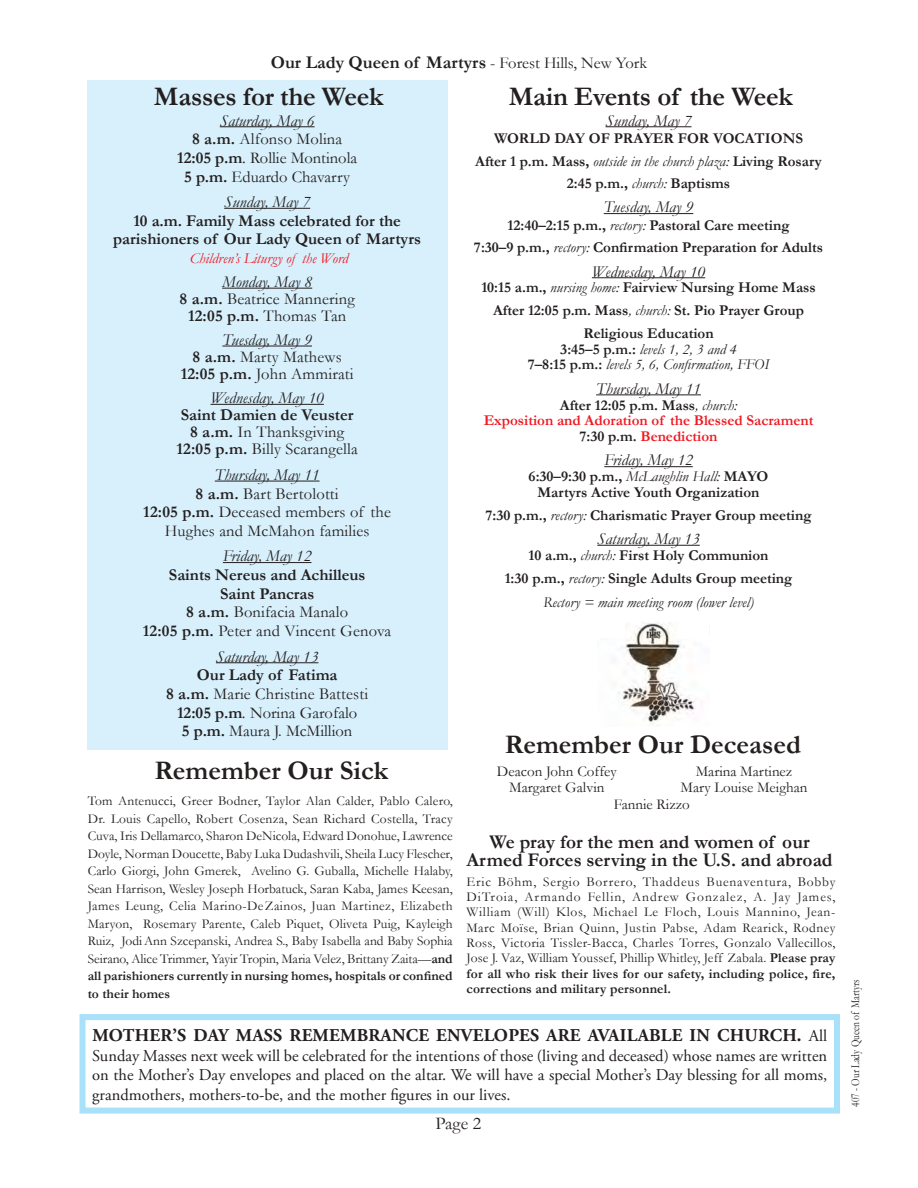
<style>
.page{position:relative;width:918px;height:1188px;background:#fff}
.page>*{position:absolute;margin:0;border:0;box-sizing:border-box;transform-origin:0 0}
.t1{font:700 27px "Garamond";color:#241f1f}
.t2{font:700 19.5px/18px "Garamond";color:#241f1f;text-align:center}
.t3{font:700 18px "Adobe Garamond Pro";letter-spacing:.015em;color:#241f1f}
.t4{font:700 18px "Garamond";color:#241f1f}
.t5{font:18px "Garamond";color:#241f1f}
.t6{font:16.5px/18.8px "Garamond";letter-spacing:.01em;color:#241f1f;text-align:center}
.t7{font:16.5px/19.5px "Adobe Garamond Pro";color:#241f1f;text-align:justify}
.t8{font:700 16.5px/18.8px "Garamond";color:#241f1f;text-align:center}
.t9{font:italic 16.5px "Garamond";color:#241f1f}
.t10{font:700 15px/22.6px "Garamond";color:#241f1f;text-align:center}
.t11{font:italic 15px/15.9px "Garamond";color:#241f1f;text-align:center}
.t12{font:700 15px/15.9px "Garamond";color:#ef1923;text-align:center}
.t13{font:15px/16.5px "Garamond";color:#241f1f;text-align:center}
.t14{font:italic 15px "Garamond";color:#ef1923}
.t15{font:13.5px/17.5px "Garamond";color:#241f1f;text-align:justify}
.t16{font:12px "Garamond";color:#241f1f;scale:.8 1}
.s1{font-weight:400;font-size:16.5px}
.s2{font-style:italic}
.s3{font-weight:700}
.s4{font-weight:400;font-style:italic}
.s5{font-style:inherit}
.s6{font-weight:400}
.s7{font-weight:700;font-style:normal}
.s8{color:#241f1f}
.s9{font-weight:400;font-style:italic;color:#241f1f}
</style>
<div class="page">
<div style="left:87px;top:80px;width:361px;height:670px;background:#d7f0fc"></div>
<hr style="left:220px;top:126px;width:95px;height:1px;background:#241f1f">
<hr style="left:224px;top:208px;width:86px;height:1px;background:#241f1f">
<hr style="left:222px;top:288px;width:90px;height:1px;background:#241f1f">
<hr style="left:222px;top:346px;width:90px;height:1px;background:#241f1f">
<hr style="left:211px;top:404px;width:113px;height:1px;background:#241f1f">
<hr style="left:215px;top:481px;width:105px;height:1px;background:#241f1f">
<hr style="left:223px;top:562px;width:88px;height:1px;background:#241f1f">
<hr style="left:216px;top:662px;width:102px;height:1px;background:#241f1f">
<hr style="left:606px;top:126px;width:86px;height:1px;background:#241f1f">
<hr style="left:604px;top:213px;width:89px;height:1px;background:#241f1f">
<hr style="left:592px;top:277px;width:113px;height:1px;background:#241f1f">
<hr style="left:596px;top:394px;width:105px;height:1px;background:#241f1f">
<hr style="left:604px;top:466px;width:89px;height:1px;background:#241f1f">
<hr style="left:597px;top:545px;width:103px;height:1px;background:#241f1f">
<img style="left:618px;top:622px;width:92px;height:102px">
<div style="left:678px;top:619px;width:30px;height:20px;background:#fff"></div>
<div style="left:596px;top:618px;width:29px;height:20px;background:#fff"></div>
<div style="left:80px;top:1014px;width:760px;height:100px;border:6px solid #a9e0fa"></div>
<h3 class="t4" style="left:271px;top:50px;width:378px">Our Lady Queen of Martyrs <span class="s1">- Forest Hills, New York</span></h3>
<h1 class="t1" style="left:154px;top:78px;width:231px">Masses for the Week</h1>
<p class="t6" style="left:177px;top:111px;width:182px"><span class="s2">Saturday, May 6<br></span><span class="s3">8 a.m.</span> Alfonso Molina<br><span class="s3">12:05 p.m</span><span class="s2">.</span> Rollie Montinola<br><span class="s3">5 p.m.</span> Eduardo Chavarry</p>
<p class="t8" style="left:113px;top:193px;width:310px"><span class="s4">Sunday, May 7<br></span><span class="s5">10</span> a.m. Family Mass celebrated for the parishioners of Our Lady Queen of Martyrs</p>
<p class="t14" style="left:190px;top:248px;width:160px">Children’s Liturgy of the Word</p>
<p class="t6" style="left:180px;top:273px;width:177px;line-height:17.1px"><span class="s2">Monday, May 8<br></span><span class="s3">8 a.m.</span> Beatrice Mannering<br><span class="s3">12:05 p.m.</span> Thomas Tan</p>
<p class="t6" style="left:181px;top:331px;width:174px;line-height:17.2px"><span class="s2">Tuesday, May 9<br></span><span class="s3">8 a.m.</span> Marty Mathews<br><span class="s3">12:05 p.m.</span> John Ammirati</p>
<p class="t9" style="left:211px;top:387px;width:115px">Wednesday, May 10</p>
<p class="t8" style="left:176px;top:407px;width:183px;line-height:17.1px">Saint Damien de Veuster<br>8 a.m. <span class="s6">In Thanksgiving<br></span>12:05 p.m. <span class="s6">Billy Scarangella</span></p>
<p class="t6" style="left:143px;top:465px;width:249px"><span class="s2">Thursday, May 11<br></span><span class="s3">8 a.m.</span> Bart Bertolotti<br><span class="s3">12:05 p.m.</span> Deceased members of the<br>Hughes and McMahon families</p>
<p class="t9" style="left:223px;top:545px;width:90px">Friday, May 12</p>
<p class="t8" style="left:143px;top:566px;width:250px">Saints Nereus and Achilleus<br>Saint Pancras<br>8 a.m. <span class="s6">Bonifacia Manalo<br></span>12:05 p.m. <span class="s6">Peter and Vincent Genova</span></p>
<p class="t9" style="left:216px;top:645px;width:104px">Saturday, May 13</p>
<p class="t6" style="left:166px;top:665px;width:204px"><span class="s3">Our Lady of Fatima<br>8 a.m.</span> Marie Christine Battesti<br><span class="s3">12:05 p.m</span><span class="s2">.</span> Norina Garofalo<br><span class="s3">5 p.m.</span> Maura J. McMillion</p>
<h1 class="t1" style="left:154px;top:752px;width:235px">Remember Our Sick</h1>
<p class="t15" style="left:88px;top:792px;width:367px">Tom Antenucci, Greer Bodner, Taylor Alan Calder, Pablo Calero, Dr. Louis Capello, Robert Cosenza, Sean Richard Costella, Tracy Cuva, Iris Dellamarco, Sharon DeNicola, Edward Donohue, Lawrence Doyle, Norman Doucette, Baby Luka Dudashvili, Sheila Lucy Flescher, Carlo Giorgi, John Gmerek, Avelino G. Guballa, Michelle Halaby, Sean Harrison, Wesley Joseph Horbatuck, Saran Kaba, James Keesan, James Leung, Celia Marino-DeZainos, Juan Martinez, Elizabeth Maryon, Rosemary Parente, Caleb Piquet, Oliveta Puig, Kayleigh Ruiz, JodiAnn Szcepanski, Andrea S., Baby Isabella and Baby Sophia Seirano, Alice Trimmer, Yayir Tropin, Maria Velez, Brittany Zaita—<span class="s3">and all parishioners currently in nursing homes, hospitals or confined to their homes</span></p>
<h1 class="t1" style="left:509px;top:78px;width:286px">Main Events of the Week</h1>
<p class="t9" style="left:606px;top:109px;width:87px">Sunday, May 7</p>
<p class="t10" style="left:494px;top:127px;width:241px">Wo rld Day of Praye r fo r Voca</p>
<p class="t10" style="left:755px;top:127px;width:28px">tions</p>
<p class="t10" style="left:475px;top:150px;width:348px">After 1 p.m. Mass, <span class="s4">outside in the church plaza:</span> Living Rosary</p>
<p class="t10" style="left:567px;top:172px;width:165px">2:45 p.m., <span class="s4">church:</span> Baptisms</p>
<p class="t9" style="left:604px;top:196px;width:91px">Tuesday, May 9</p>
<p class="t10" style="left:474px;top:214px;width:351px">12:40–2:15 p.m., <span class="s4">rectory:</span> Pastoral Care meeting<br>7:30–9 p.m.<span class="s5">,</span> <span class="s4">rectory:</span> Confirmation Preparation for Adults</p>
<p class="t9" style="left:592px;top:260px;width:115px">Wednesday, May 10</p>
<p class="t10" style="left:481px;top:276px;width:336px">10:15 a.m., <span class="s4">nursing home:</span> Fairview Nursing Home Mass<br>After 12:05 p.m. Mass<span class="s4">, church:</span> St. Pio Prayer Group<br>Religious Education</p>
<p class="t11" style="left:528px;top:341px;width:243px"><span class="s7">3:45–5 p.m.:</span> levels 1, 2, 3 and 4<br><span class="s7">7–8:15 p.m.:</span> levels 5, 6, Confirmation, FFOI</p>
<p class="t9" style="left:596px;top:377px;width:106px">Thursday, May 11</p>
<p class="t12" style="left:484px;top:397px;width:331px"><span class="s8">After 12:05 p.m. Mass</span><span class="s9">, church:<br></span>Exposition and Adoration of the Blessed Sacrament<br><span class="s8">7:30 p.m.</span> Benediction</p>
<p class="t9" style="left:604px;top:449px;width:90px">Friday, May 12</p>
<p class="t10" style="left:529px;top:469px;width:241px;line-height:15.9px">6:30–9:30 p.m., <span class="s4">McLaughlin Hall:</span> MAYO<br>Martyrs Active Youth Organization</p>
<p class="t10" style="left:486px;top:504px;width:328px">7:30 p.m., <span class="s4">rectory:</span> Charismatic Prayer Group meeting</p>
<p class="t9" style="left:597px;top:528px;width:104px">Saturday, May 13</p>
<p class="t10" style="left:505px;top:544px;width:289px">10 a.m., <span class="s4">church:</span> First Holy Communion<br>1:30 p.m., <span class="s4">rectory:</span> Single Adults Group meeting</p>
<p class="t11" style="left:543px;top:594px;width:212px">Rectory = main meeting room (lower level)</p>
<h1 class="t1" style="left:505px;top:726px;width:298px">Remember Our Deceased</h1>
<p class="t13" style="left:497px;top:762px;width:121px">Deacon John Coffey<br>Margaret Galvin</p>
<p class="t13" style="left:681px;top:762px;width:128px">Marina Martinez<br>Mary Louise Meighan</p>
<p class="t13" style="left:614px;top:796px;width:78px">Fannie Rizzo</p>
<h2 class="t2" style="left:467px;top:833px;width:368px">We pray for the men and women of our<br>Armed Forces serving in the U.S. and abroad</h2>
<p class="t15" style="left:467px;top:873px;width:370px;line-height:15.5px">Eric Böhm, Sergio Borrero, Thaddeus Buenaventura, Bobby DiTroia, Armando Fellin, Andrew Gonzalez, A. Jay James, William (Will) Klos, Michael Le Floch, Louis Mannino, Jean-Marc Moïse, Brian Quinn, Justin Pabse, Adam Rearick, Rodney Ross, Victoria Tissler-Bacca, Charles Torres, Gonzalo Vallecillos, Jose J. Vaz, William Youssef, Phillip Whitley, Jeff Zabala. <span class="s3">Please pray for all who risk their lives for our safety, including police, fire, corrections and military personnel.</span></p>
<h3 class="t3" style="left:92px;top:1025px;width:736px">MOTHER’S DAY MASS REMEMBRANCE ENVELOPES ARE AVAILABLE IN CHURCH. <span class="s1">All</span></h3>
<p class="t7" style="left:92px;top:1046px;width:737px">Sunday Masses next week will be celebrated for the intentions of those (living and deceased) whose names are written on the Mother’s Day envelopes and placed on the altar. We will have a special Mother’s Day blessing for all moms, grandmothers, mothers-to-be, and the mother figures in our lives.</p>
<h3 class="t5" style="left:436px;top:1111px;width:47px">Page 2</h3>
<p class="t16" style="left:847px;top:1107px;width:161px;rotate:-90deg">407 - Our Lady Queen of Martyrs</p>
</div>
